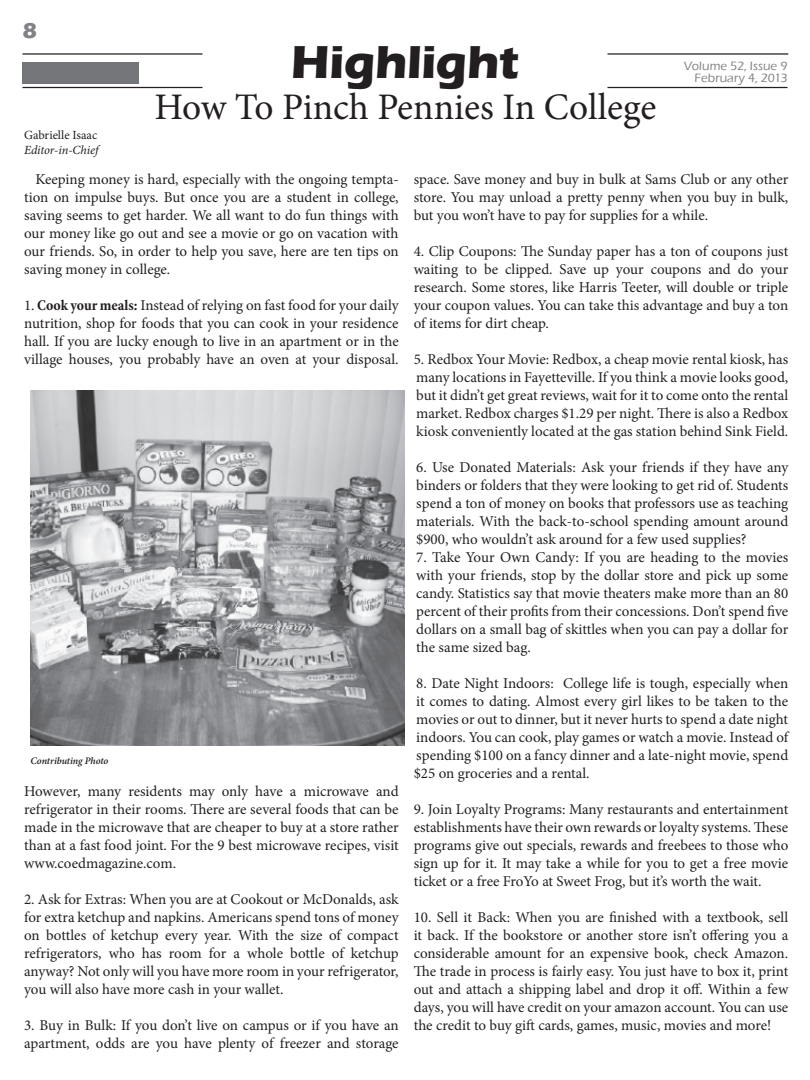
<style>
.page{position:relative;width:810px;height:1080px;background:#fff}
.page>*{position:absolute;margin:0;border:0;box-sizing:border-box;transform-origin:0 0}
.t1{font:700 47.5px "Eras ITC";letter-spacing:-.005em;color:#231f20}
.t2{font:37.5px "Minion Pro";color:#231f20}
.t3{font:700 22.5px "Eras ITC";color:#808285}
.t4{font:15px/18px "Minion Pro";letter-spacing:-.005em;color:#231f20;text-align:justify}
.t5{font:500 12.5px/11.6px "Eras ITC";color:#808285;text-align:right}
.t6{font:italic 12.5px "Minion Pro";letter-spacing:-.01em;color:#231f20}
.t7{font:12.5px "Minion Pro";color:#231f20}
.t8{font:italic 600 10px "Minion Pro";letter-spacing:-.005em;color:#231f20}
.s1{font-weight:700;font-stretch:condensed}
</style>
<div class="page">
<hr style="left:22px;top:87px;width:180px;height:1px;background:#231f20">
<div style="left:22px;top:62px;width:118px;height:24px;background:#757679"></div>
<hr style="left:608px;top:87px;width:180px;height:1px;background:#231f20">
<hr style="left:22px;top:53px;width:180px;height:2px;background:#231f20">
<hr style="left:607px;top:53px;width:181px;height:2px;background:#231f20">
<img style="left:30px;top:391px;width:375px;height:354px">
<p class="t3" style="left:22px;top:18px;width:16px">8</p>
<p class="t7" style="left:24px;top:126px;width:75px">Gabrielle Isaac</p>
<p class="t6" style="left:24px;top:141px;width:76px">Editor-in-Chief</p>
<p class="t1" style="left:291px;top:35px;width:230px">Highlight</p>
<p class="t2" style="left:154px;top:82px;width:503px">How To Pinch Pennies In College</p>
<p class="t5" style="left:684px;top:60px;width:105px">Volume 52, Issue 9<br>February 4, 2013</p>
<p class="t4" style="left:24px;top:170px;width:376px;text-indent:11px">Keeping money is hard, especially with the ongoing tempta&shy;tion on impulse buys. But once you are a student in college, saving seems to get harder. We all want to do fun things with our money like go out and see a movie or go on vacation with our friends. So, in order to help you save, here are ten tips on saving money in college.</p>
<p class="t4" style="left:24px;top:296px;width:376px">1. <span class="s1">Cook your meals:</span> Instead of relying on fast food for your daily nutrition, shop for foods that you can cook in your residence hall. If you are lucky enough to live in an apartment or in the village houses, you probably have an oven at your disposal.</p>
<p class="t8" style="left:30px;top:754px;width:80px">Contributing Photo</p>
<p class="t4" style="left:24px;top:782px;width:376px">However, many residents may only have a microwave and refrigerator in their rooms. There are several foods that can be made in the microwave that are cheaper to buy at a store rather than at a fast food joint. For the 9 best microwave recipes, visit www.coedmagazine.com.</p>
<p class="t4" style="left:24px;top:890px;width:376px">2. Ask for Extras: When you are at Cookout or McDonalds, ask for extra ketchup and napkins. Americans spend tons of money on bottles of ketchup every year. With the size of compact refrigerators, who has room for a whole bottle of ketchup anyway? Not only will you have more room in your refrigerator, you will also have more cash in your wallet.</p>
<p class="t4" style="left:24px;top:1016px;width:376px">3. Buy in Bulk: If you don’t live on campus or if you have an apartment, odds are you have plenty of freezer and storage</p>
<p class="t4" style="left:414px;top:170px;width:376px">space. Save money and buy in bulk at Sams Club or any other store. You may unload a pretty penny when you buy in bulk, but you won’t have to pay for supplies for a while.</p>
<p class="t4" style="left:414px;top:242px;width:376px">4. Clip Coupons: The Sunday paper has a ton of coupons just waiting to be clipped. Save up your coupons and do your research. Some stores, like Harris Teeter, will double or triple your coupon values. You can take this advantage and buy a ton of items for dirt cheap.</p>
<p class="t4" style="left:414px;top:350px;width:376px">5. Redbox Your Movie: Redbox, a cheap movie rental kiosk, has many locations in Fayetteville. If you think a movie looks good, but it didn’t get great reviews, wait for it to come onto the rental market. Redbox charges $1.29 per night. There is also a Redbox kiosk conveniently located at the gas station behind Sink Field.</p>
<p class="t4" style="left:416px;top:458px;width:374px">6. Use Donated Materials: Ask your friends if they have any binders or folders that they were looking to get rid of. Students spend a ton of money on books that professors use as teaching materials. With the back-to-school spending amount around $900, who wouldn’t ask around for a few used supplies?</p>
<p class="t4" style="left:416px;top:548px;width:374px">7. Take Your Own Candy: If you are heading to the movies with your friends, stop by the dollar store and pick up some candy. Statistics say that movie theaters make more than an 80 percent of their profits from their concessions. Don’t spend five dollars on a small bag of skittles when you can pay a dollar for the same sized bag.</p>
<p class="t4" style="left:414px;top:674px;width:376px">8. Date Night Indoors: College life is tough, especially when it comes to dating. Almost every girl likes to be taken to the movies or out to dinner, but it never hurts to spend a date night indoors. You can cook, play games or watch a movie. Instead of spending $100 on a fancy dinner and a late-night movie, spend $25 on groceries and a rental.</p>
<p class="t4" style="left:414px;top:800px;width:376px">9. Join Loyalty Programs: Many restaurants and entertainment establishments have their own rewards or loyalty systems. These programs give out specials, rewards and freebees to those who sign up for it. It may take a while for you to get a free movie ticket or a free FroYo at Sweet Frog, but it’s worth the wait.</p>
<p class="t4" style="left:414px;top:908px;width:376px">10. Sell it Back: When you are finished with a textbook, sell it back. If the bookstore or another store isn’t offering you a considerable amount for an expensive book, check Amazon.<br>The trade in process is fairly easy. You just have to box it, print out and attach a shipping label and drop it off. Within a few days, you will have credit on your amazon account. You can use the credit to buy gift cards, games, music, movies and more!</p>
</div>
